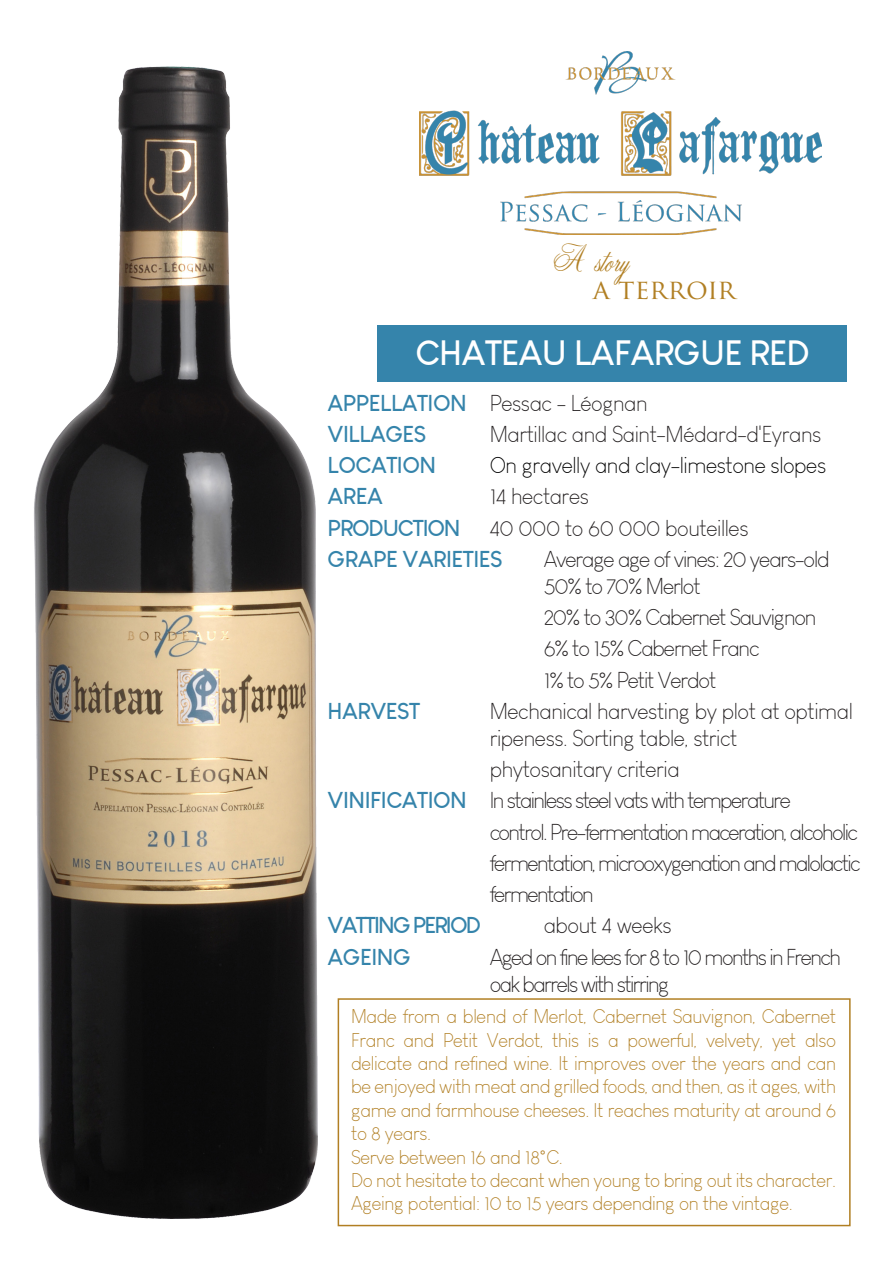
<style>
.page{position:relative;width:893px;height:1263px;background:#fff}
.page>*{position:absolute;margin:0;border:0;box-sizing:border-box;transform-origin:0 0}
.t1{font:45px "Zentih";color:#b17f23}
.t2{font:700 34.5px "Louis George Cafe";letter-spacing:-.02em;color:#fff}
.t3{font:27px "Trajan Pro";color:#b17f23}
.t4{font:300 22.5px/27px "Louis George Cafe";letter-spacing:-.07em;color:#231f20}
.t5{font:300 22.5px/27px "Louis George Cafe";letter-spacing:-.02em;color:#231f20}
.t6{font:300 22.5px/27px "Louis George Cafe";letter-spacing:-.05em;color:#231f20}
.t7{font:700 22.5px "Louis George Cafe";letter-spacing:-.02em;color:#3584ab}
.t8{font:300 22.5px "Louis George Cafe";letter-spacing:-.02em;color:#000001}
.t9{font:700 22.5px "Louis George Cafe";letter-spacing:-.08em;color:#3584ab}
.t10{font:700 22.5px "Louis George Cafe";letter-spacing:-.05em;color:#3584ab}
.t11{font:300 19.5px/23.4px "Louis George Cafe";letter-spacing:-.02em;color:#b17f23;text-align:justify}
.s1{font-weight:700;color:#3584ab}
</style>
<div class="page">
<div style="left:377px;top:326px;width:470px;height:56px;background:#3584ab"></div>
<div style="left:338px;top:998px;width:513px;height:228px;border:2px solid #b17f23"></div>
<img style="left:34px;top:66px;width:317px;height:1161px">
<img style="left:419px;top:51px;width:403px;height:184px">
<p class="t1" style="left:553px;top:231px;width:78px">A story</p>
<p class="t3" style="left:593px;top:272px;width:144px">A TERROIR</p>
<p class="t2" style="left:415px;top:331px;width:396px">CHATEAU LAFARGUE RED</p>
<p class="t5" style="left:328px;top:389px;width:322px"><span class="s1">APPELLATION</span> Pessac - Léognan</p>
<p class="t7" style="left:328px;top:419px;width:100px">VILLAGES</p>
<p class="t5" style="left:490px;top:420px;width:333px">Martillac and Saint-Médard-d'Eyrans</p>
<p class="t7" style="left:328px;top:451px;width:110px">LOCATION</p>
<p class="t8" style="left:490px;top:452px;width:338px">On gravelly and clay-limestone slopes</p>
<p class="t7" style="left:328px;top:482px;width:57px">AREA</p>
<p class="t5" style="left:490px;top:483px;width:101px">14 hectares</p>
<p class="t10" style="left:328px;top:513px;width:134px">PRODUCTION</p>
<p class="t5" style="left:490px;top:514px;width:260px">40 000 to 60 000 bouteilles</p>
<p class="t7" style="left:328px;top:544px;width:176px">GRAPE VARIETIES</p>
<p class="t6" style="left:544px;top:545px;width:287px">Average age of vines: 20 years-old<br>50% to 70% Merlot</p>
<p class="t6" style="left:544px;top:604px;width:274px">20% to 30% Cabernet Sauvignon</p>
<p class="t6" style="left:544px;top:635px;width:217px">6% to 15% Cabernet Franc</p>
<p class="t6" style="left:544px;top:666px;width:174px">1% to 5% Petit Verdot</p>
<p class="t7" style="left:328px;top:696px;width:94px">HARVEST</p>
<p class="t5" style="left:490px;top:697px;width:365px">Mechanical harvesting by plot at optimal ripeness. Sorting table, strict</p>
<p class="t5" style="left:490px;top:756px;width:192px">phytosanitary criteria</p>
<p class="t4" style="left:328px;top:787px;width:465px"><span class="s1">VINIFICATION</span> In stainless steel vats with temperature</p>
<p class="t4" style="left:490px;top:818px;width:370px">control. Pre-fermentation maceration, alcoholic</p>
<p class="t4" style="left:490px;top:849px;width:373px">fermentation, microoxygenation and malolactic</p>
<p class="t4" style="left:490px;top:881px;width:106px">fermentation</p>
<p class="t9" style="left:328px;top:911px;width:155px">VATTING PERIOD</p>
<p class="t5" style="left:544px;top:912px;width:130px">about 4 weeks</p>
<p class="t7" style="left:328px;top:942px;width:85px">AGEING</p>
<p class="t4" style="left:490px;top:943px;width:353px">Aged on fine lees for 8 to 10 months in French oak barrels with stirring</p>
<p class="t11" style="left:351px;top:1005px;width:487px">Made from a blend of Merlot, Cabernet Sauvignon, Cabernet Franc and Petit Verdot, this is a powerful, velvety, yet also delicate and refined wine. It improves over the years and can be enjoyed with meat and grilled foods, and then, as it ages, with game and farmhouse cheeses. It reaches maturity at around 6 to 8 years.</p>
<p class="t11" style="left:351px;top:1145px;width:213px">Serve between 16 and 18°C.</p>
<p class="t11" style="left:351px;top:1168px;width:486px">Do not hesitate to decant when young to bring out its character.<br>Ageing potential: 10 to 15 years depending on the vintage.</p>
</div>
